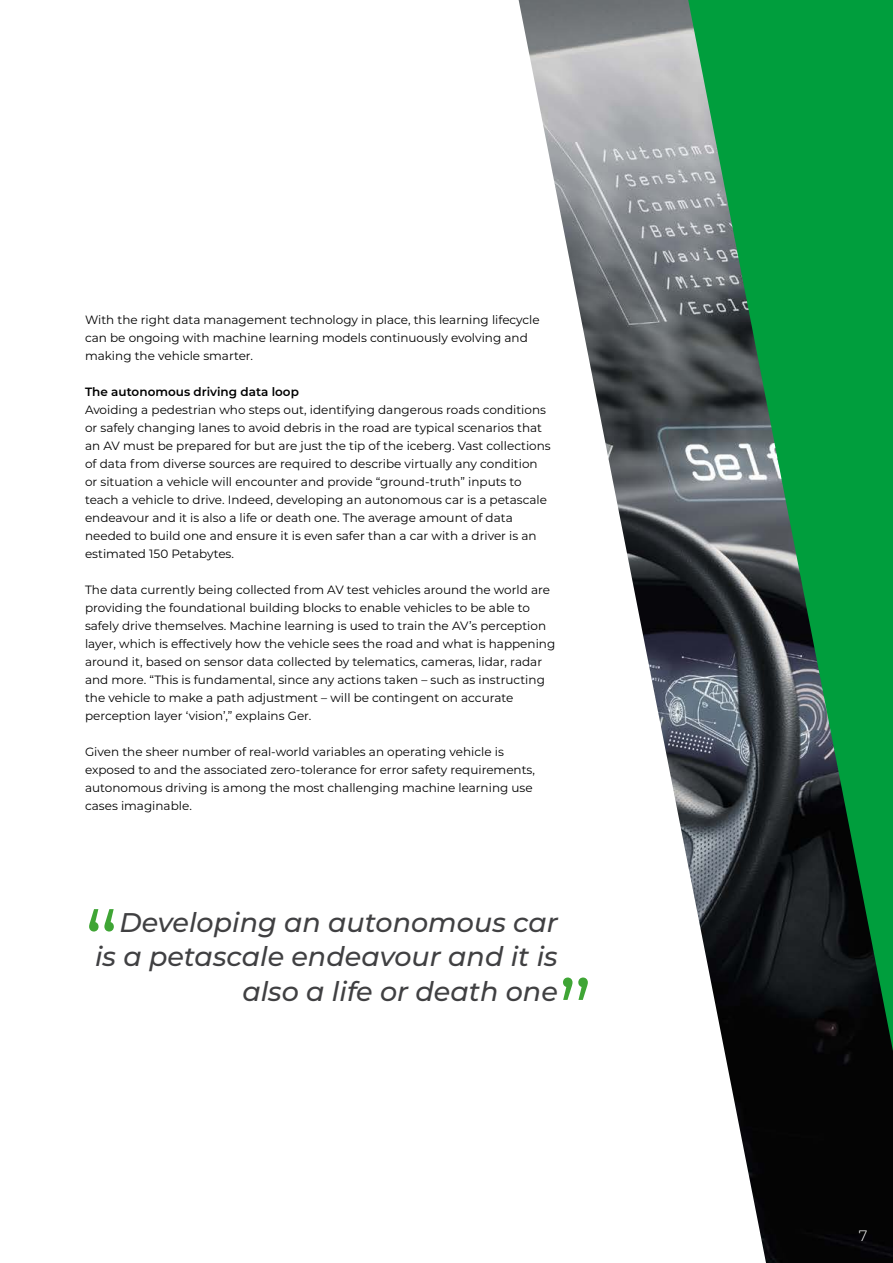
<style>
.page{position:relative;width:893px;height:1263px;background:#fff}
.page>*{position:absolute;margin:0;border:0;box-sizing:border-box;transform-origin:0 0}
.t1{font:90px "Montserrat";color:#3fa535}
.t2{font:italic 500 27px/34.5px "Montserrat";color:#404042;text-align:right}
.t3{font:300 15px "Montserrat";color:#fff}
.t4{font:12px/18px "Montserrat";color:#000}
.t5{font:600 12px "Montserrat";color:#000}
</style>
<div class="page">
<img style="left:519px;top:0;width:374px;height:1263px">
<svg style="left:688px;top:0;width:205px;height:1051px;background:#237446"></svg>
<p class="t4" style="left:85px;top:310px;width:456px">With the right data management technology in place, this learning lifecycle can be ongoing with machine learning models continuously evolving and making the vehicle smarter.</p>
<p class="t5" style="left:85px;top:383px;width:215px">The autonomous driving data loop</p>
<p class="t4" style="left:85px;top:400px;width:467px">Avoiding a pedestrian who steps out, identifying dangerous roads conditions or safely changing lanes to avoid debris in the road are typical scenarios that an AV must be prepared for but are just the tip of the iceberg. Vast collections of data from diverse sources are required to describe virtually any condition or situation a vehicle will encounter and provide “ground-truth” inputs to teach a vehicle to drive. Indeed, developing an autonomous car is a petascale endeavour and it is also a life or death one. The average amount of data needed to build one and ensure it is even safer than a car with a driver is an estimated 150 Petabytes.</p>
<p class="t4" style="left:85px;top:580px;width:472px">The data currently being collected from AV test vehicles around the world are providing the foundational building blocks to enable vehicles to be able to safely drive themselves. Machine learning is used to train the AV’s perception layer, which is effectively how the vehicle sees the road and what is happening around it, based on sensor data collected by telematics, cameras, lidar, radar and more. “This is fundamental, since any actions taken – such as instructing the vehicle to make a path adjustment – will be contingent on accurate perception layer ‘vision’,” explains Ger.</p>
<p class="t4" style="left:85px;top:742px;width:451px">Given the sheer number of real-world variables an operating vehicle is exposed to and the associated zero-tolerance for error safety requirements, autonomous driving is among the most challenging machine learning use cases imaginable.</p>
<h1 class="t1" style="left:84px;top:882px;width:36px">“</h1>
<h2 class="t2" style="left:95px;top:904px;width:464px">Developing an autonomous car is a petascale endeavour and it is also a life or death one</h2>
<h1 class="t1" style="left:558px;top:951px;width:36px">”</h1>
<p class="t3" style="left:859px;top:1225px;width:10px">7</p>
</div>
